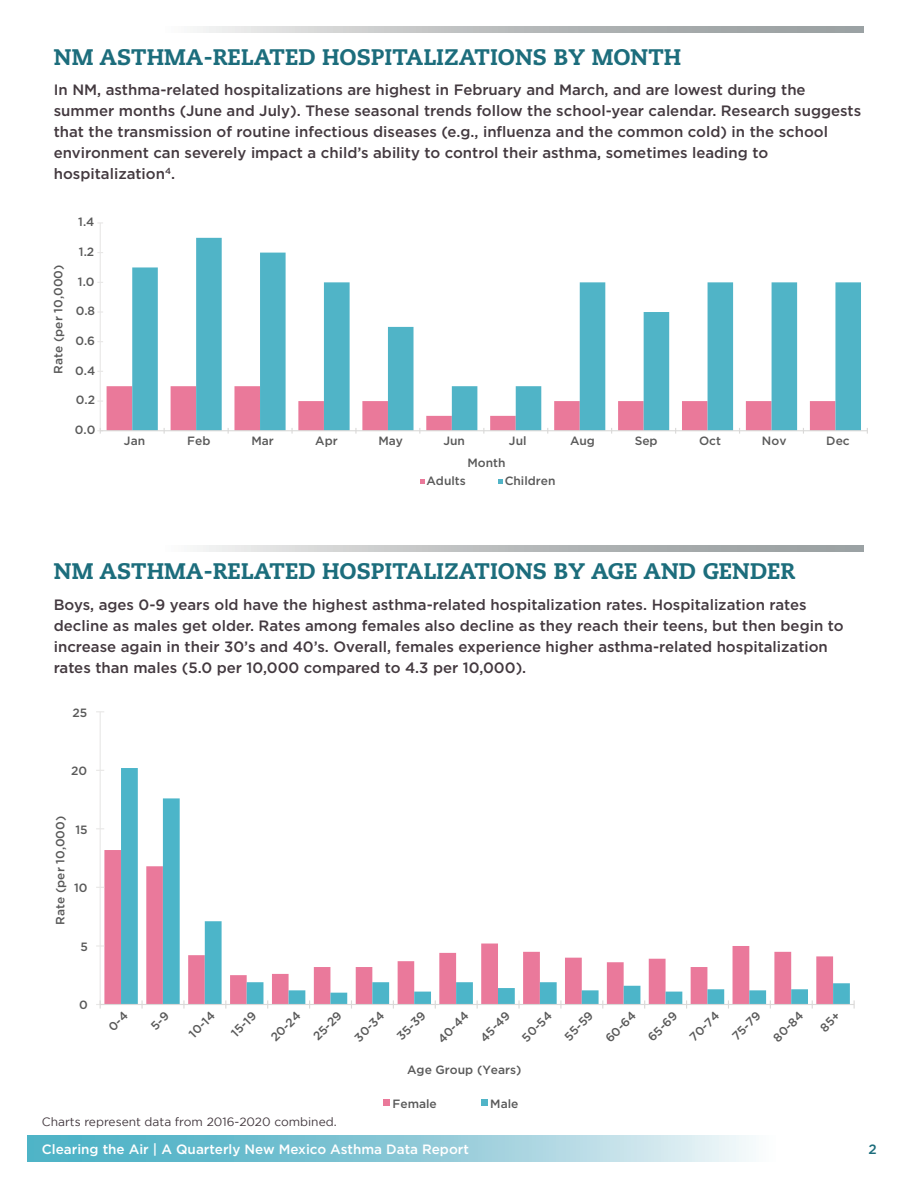
<style>
.page{position:relative;width:918px;height:1188px;background:#fff}
.page>*{position:absolute;margin:0;border:0;box-sizing:border-box;transform-origin:0 0}
.t1{font:800 22.5px "Caecilia LT Std";color:#1c6d7c}
.t2{font:500 15px/21px "Gotham";color:#43393f}
.t3{font:500 13.5px "Gotham";color:#fff}
.t4{font:500 13.5px "Gotham";color:#1c6d7c}
.t5{font:500 12px "Gotham";color:#595959}
.t6{font:12px "Gotham";color:#43393f}
</style>
<div class="page">
<svg style="left:27px;top:1136px;width:726px;height:25px;background:#8fcbd9"></svg>
<svg style="left:197px;top:27px;width:666px;height:5px;background:#bbbebf"></svg>
<svg style="left:197px;top:546px;width:666px;height:5px;background:#bbbebf"></svg>
<svg style="left:132px;top:238px;width:729px;height:192px"></svg>
<hr style="left:100px;top:223px;width:1px;height:208px;background:#e8e7e6">
<hr style="left:100px;top:430px;width:767px;height:1px;background:#dad9d8">
<svg style="left:97px;top:386px;width:738px;height:48px"></svg>
<svg style="left:420px;top:480px;width:5px;height:4px"></svg>
<svg style="left:498px;top:480px;width:5px;height:4px"></svg>
<div style="left:104px;top:850px;width:17px;height:150px;background:#ea799b"></div>
<svg style="left:121px;top:768px;width:729px;height:236px"></svg>
<hr style="left:100px;top:712px;width:1px;height:292px;background:#e8e7e6">
<svg style="left:96px;top:945px;width:8px;height:2px"></svg>
<hr style="left:100px;top:1004px;width:754px;height:1px;background:#dad9d8">
<svg style="left:518px;top:1000px;width:2px;height:9px"></svg>
<svg style="left:183px;top:1000px;width:2px;height:9px"></svg>
<svg style="left:141px;top:1000px;width:2px;height:9px"></svg>
<div style="left:383px;top:1100px;width:7px;height:6px;background:#ea799a"></div>
<div style="left:481px;top:1100px;width:7px;height:6px;background:#50b4c7"></div>
<svg style="left:96px;top:1000px;width:32px;height:9px"></svg>
<h1 class="t1" style="left:54px;top:43px;width:629px">NM ASTHMA-RELATED HOSPITALIZATIONS BY MONTH</h1>
<p class="t2" style="left:54px;top:79px;width:809px">In NM, asthma-related hospitalizations are highest in February and March, and are lowest during the summer months (June and July). These seasonal trends follow the school-year calendar. Research suggests that the transmission of routine infectious diseases (e.g., influenza and the common cold) in the school environment can severely impact a child’s ability to control their asthma, sometimes leading to hospitalization<sup>4</sup>.</p>
<p class="t5" style="left:78px;top:215px;width:18px">1.4</p>
<p class="t5" style="left:52px;top:374px;width:110px;rotate:-90deg">Rate (per 10,000)</p>
<p class="t5" style="left:79px;top:245px;width:17px">1.2</p>
<p class="t5" style="left:78px;top:275px;width:18px">1.0</p>
<p class="t5" style="left:76px;top:304px;width:21px">0.8</p>
<p class="t5" style="left:75px;top:334px;width:21px">0.6</p>
<p class="t5" style="left:75px;top:364px;width:22px">0.4</p>
<p class="t5" style="left:76px;top:393px;width:21px">0.2</p>
<p class="t5" style="left:75px;top:423px;width:22px">0.0</p>
<p class="t5" style="left:124px;top:434px;width:23px">Jan</p>
<p class="t5" style="left:187px;top:434px;width:25px">Feb</p>
<p class="t5" style="left:251px;top:434px;width:24px">Mar</p>
<p class="t5" style="left:315px;top:434px;width:24px">Apr</p>
<p class="t5" style="left:378px;top:434px;width:26px">May</p>
<p class="t5" style="left:443px;top:434px;width:23px">Jun</p>
<p class="t5" style="left:509px;top:434px;width:19px">Jul</p>
<p class="t5" style="left:570px;top:434px;width:26px">Aug</p>
<p class="t5" style="left:635px;top:434px;width:24px">Sep</p>
<p class="t5" style="left:699px;top:434px;width:24px">Oct</p>
<p class="t5" style="left:762px;top:434px;width:26px">Nov</p>
<p class="t5" style="left:826px;top:434px;width:25px">Dec</p>
<p class="t5" style="left:467px;top:456px;width:40px">Month</p>
<p class="t5" style="left:426px;top:474px;width:41px">Adults</p>
<p class="t5" style="left:505px;top:474px;width:52px">Children</p>
<h1 class="t1" style="left:54px;top:558px;width:743px">NM ASTHMA-RELATED HOSPITALIZATIONS BY AGE AND GENDER</h1>
<p class="t2" style="left:54px;top:593px;width:791px">Boys, ages 0-9 years old have the highest asthma-related hospitalization rates. Hospitalization rates decline as males get older. Rates among females also decline as they reach their teens, but then begin to increase again in their 30’s and 40’s. Overall, females experience higher asthma-related hospitalization rates than males (5.0 per 10,000 compared to 4.3 per 10,000).</p>
<p class="t5" style="left:73px;top:705px;width:16px">25</p>
<p class="t5" style="left:71px;top:764px;width:18px">20</p>
<p class="t5" style="left:53px;top:925px;width:110px;rotate:-90deg">Rate (per 10,000)</p>
<p class="t5" style="left:75px;top:823px;width:14px">15</p>
<p class="t5" style="left:74px;top:881px;width:15px">10</p>
<p class="t5" style="left:81px;top:940px;width:9px">5</p>
<p class="t5" style="left:79px;top:998px;width:10px">0</p>
<p class="t5" style="left:186px;top:1031px;width:33px;rotate:-45deg">10-14</p>
<p class="t5" style="left:228px;top:1030px;width:31px;rotate:-45deg">15-19</p>
<p class="t5" style="left:268px;top:1035px;width:38px;rotate:-45deg">20-24</p>
<p class="t5" style="left:310px;top:1034px;width:36px;rotate:-45deg">25-29</p>
<p class="t5" style="left:352px;top:1035px;width:38px;rotate:-45deg">30-34</p>
<p class="t5" style="left:394px;top:1034px;width:37px;rotate:-45deg">35-39</p>
<p class="t5" style="left:435px;top:1036px;width:40px;rotate:-45deg">40-44</p>
<p class="t5" style="left:477px;top:1035px;width:38px;rotate:-45deg">45-49</p>
<p class="t5" style="left:519px;top:1035px;width:38px;rotate:-45deg">50-54</p>
<p class="t5" style="left:562px;top:1034px;width:37px;rotate:-45deg">55-59</p>
<p class="t5" style="left:603px;top:1035px;width:39px;rotate:-45deg">60-64</p>
<p class="t5" style="left:645px;top:1034px;width:37px;rotate:-45deg">65-69</p>
<p class="t5" style="left:687px;top:1035px;width:38px;rotate:-45deg">70-74</p>
<p class="t5" style="left:729px;top:1033px;width:36px;rotate:-45deg">75-79</p>
<p class="t5" style="left:770px;top:1035px;width:38px;rotate:-45deg">80-84</p>
<p class="t5" style="left:407px;top:1062px;width:116px">Age Group (Years)</p>
<p class="t5" style="left:393px;top:1097px;width:46px">Female</p>
<p class="t5" style="left:490px;top:1097px;width:30px">Male</p>
<p class="t6" style="left:42px;top:1115px;width:296px">Charts represent data from 2016-2020 combined.</p>
<p class="t3" style="left:42px;top:1141px;width:429px">Clearing the Air | A Quarterly New Mexico Asthma Data Report</p>
<p class="t4" style="left:868px;top:1141px;width:10px">2</p>
</div>
